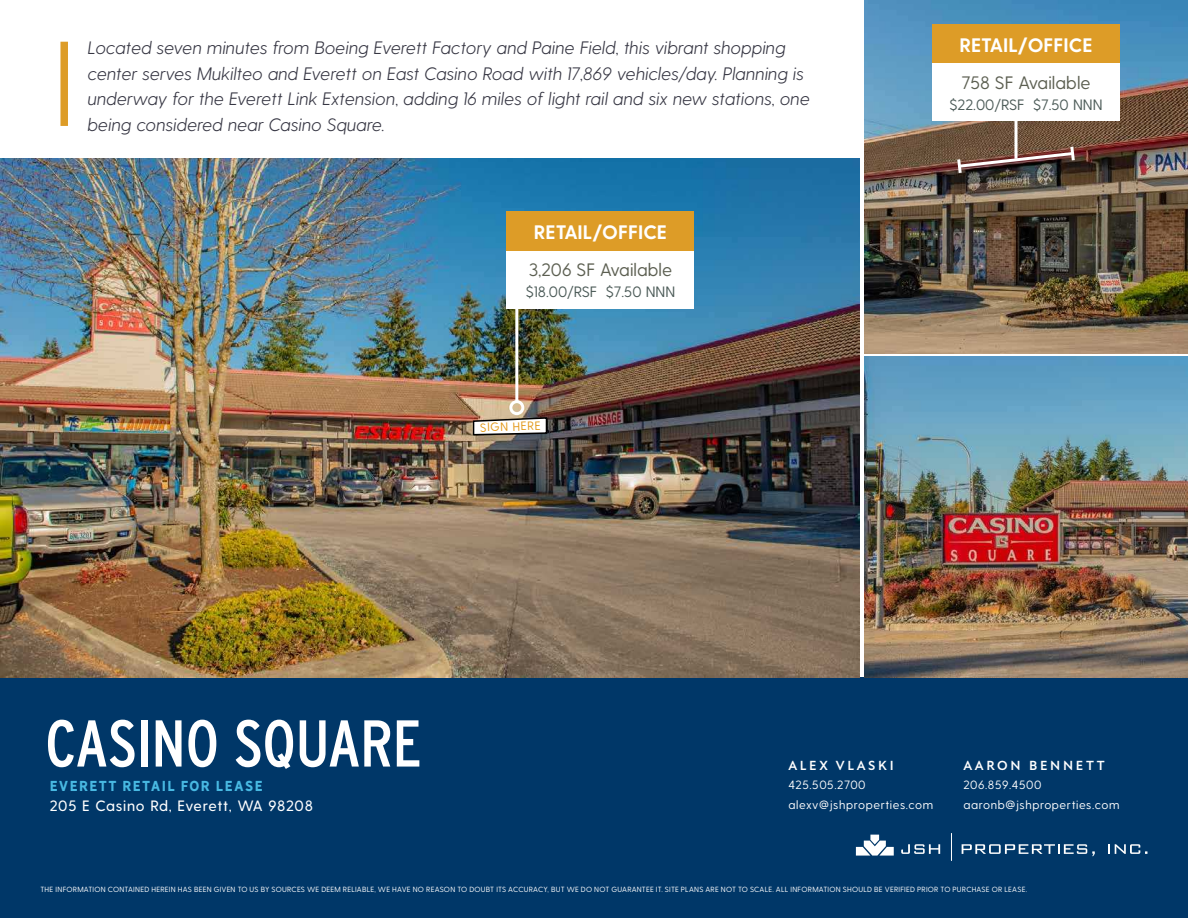
<style>
.page{position:relative;width:1188px;height:918px;background:#fff}
.page>*{position:absolute;margin:0;border:0;box-sizing:border-box;transform-origin:0 0}
.t1{font:66px "Interstate Condensed";letter-spacing:-.015em;color:#fff}
.t2{font:700 19.5px "Greycliff CF";color:#fff}
.t3{font:italic 300 18px/25.5px "Greycliff CF";color:#363643}
.t4{font:18px "Greycliff CF";color:#5c5f51}
.t5{font:15px "Greycliff CF";color:#4c5b58}
.t6{font:500 15px "Greycliff CF";letter-spacing:.05em;color:#fff}
.t7{font:700 13.5px "New Atten";letter-spacing:.2em;color:#fff}
.t8{font:13.5px "Hanley Sans";letter-spacing:.1em;color:#48b9e2}
.t9{font:12px "Greycliff CF";letter-spacing:.05em;color:#fff}
.t10{font:12px "Greycliff CF";color:#e29717}
.t11{font:7.5px "Greycliff CF";letter-spacing:.025em;color:#fff}
</style>
<div class="page">
<div style="left:0;top:677px;width:1188px;height:241px;background:#003768"></div>
<svg style="left:856px;top:835px;width:38px;height:21px"></svg>
<svg style="left:951px;top:833px;width:1px;height:28px"></svg>
<svg style="left:901px;top:844px;width:39px;height:10px"></svg>
<svg style="left:962px;top:844px;width:133px;height:12px"></svg>
<svg style="left:1108px;top:844px;width:39px;height:10px"></svg>
<img style="left:864px;top:356px;width:324px;height:321px">
<img style="left:0;top:159px;width:859px;height:518px">
<img style="left:864px;top:0;width:324px;height:353px">
<div style="left:60px;top:42px;width:8px;height:84px;background:#dd9c27"></div>
<hr style="left:515px;top:274px;width:3px;height:128px;background:#fff">
<div style="left:509px;top:400px;width:15px;height:15px;border:3px solid #fff;border-radius:50%"></div>
<div style="left:507px;top:211px;width:187px;height:40px;background:#dd9c27"></div>
<div style="left:507px;top:251px;width:187px;height:57px;background:#fff"></div>
<div style="left:932px;top:24px;width:188px;height:40px;background:#dd9c27"></div>
<div style="left:932px;top:64px;width:188px;height:57px;background:#fff"></div>
<svg style="left:472px;top:416px;width:76px;height:20px"></svg>
<img style="left:955px;top:144px;width:122px;height:32px">
<hr style="left:1015px;top:119px;width:3px;height:40px;background:#fff">
<p class="t3" style="left:88px;top:35px;width:724px">Located seven minutes from Boeing Everett Factory and Paine Field, this vibrant shopping center serves Mukilteo and Everett on East Casino Road with 17,869 vehicles/day. Planning is underway for the Everett Link Extension, adding 16 miles of light rail and six new stations, one being considered near Casino Square.</p>
<p class="t2" style="left:534px;top:220px;width:135px">RETAIL/OFFICE</p>
<p class="t4" style="left:529px;top:259px;width:145px">3,206 SF Available</p>
<p class="t5" style="left:526px;top:283px;width:151px">$18.00/RSF $7.50 NNN</p>
<p class="t10" style="left:480px;top:420px;width:62px;rotate:-2deg">SIGN HERE</p>
<p class="t2" style="left:959px;top:33px;width:135px">RETAIL/OFFICE</p>
<p class="t4" style="left:961px;top:72px;width:131px">758 SF Available</p>
<p class="t5" style="left:949px;top:96px;width:155px">$22.00/RSF $7.50 NNN</p>
<p class="t1" style="left:45px;top:706px;width:378px">CASINO SQUARE</p>
<p class="t8" style="left:50px;top:777px;width:214px">EVERETT RETAIL FOR LEASE</p>
<p class="t6" style="left:50px;top:797px;width:265px">205 E Casino Rd, Everett, WA 98208</p>
<p class="t7" style="left:788px;top:757px;width:107px">ALEX VLASKI</p>
<p class="t9" style="left:788px;top:778px;width:79px">425.505.2700</p>
<p class="t9" style="left:788px;top:797px;width:147px">alexv@jshproperties.com</p>
<p class="t7" style="left:963px;top:757px;width:143px">AARON BENNETT</p>
<p class="t9" style="left:963px;top:778px;width:80px">206.859.4500</p>
<p class="t9" style="left:963px;top:797px;width:158px">aaronb@jshproperties.com</p>
<p class="t11" style="left:40px;top:885px;width:988px">THE INFORMATION CONTAINED HEREIN HAS BEEN GIVEN TO US BY SOURCES WE DEEM RELIABLE, WE HAVE NO REASON TO DOUBT ITS ACCURACY, BUT WE DO NOT GUARANTEE IT. SITE PLANS ARE NOT TO SCALE. ALL INFORMATION SHOULD BE VERIFIED PRIOR TO PURCHASE OR LEASE.</p>
</div>
